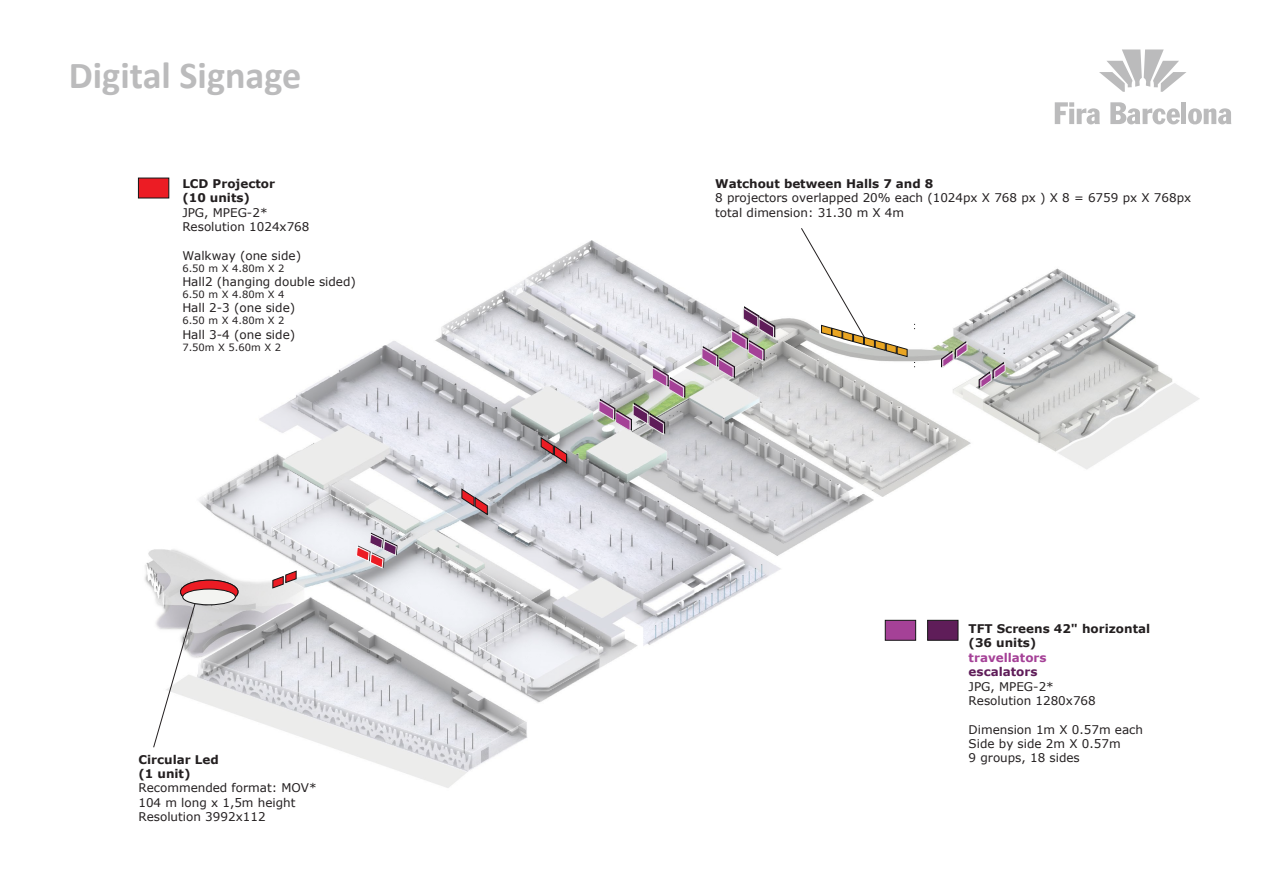
<style>
.page{position:relative;width:1263px;height:893px;background:#fff}
.page>*{position:absolute;margin:0;border:0;box-sizing:border-box;transform-origin:0 0}
.t1{font:700 38.25px "Calibri";color:#bbbbbc}
.t2{font:12px/14.4px "Verdana";color:#231f20}
.t3{font:700 12px/14.4px "Verdana";color:#231f20}
.t4{font:700 12px "Verdana";color:#a54197}
.t5{font:700 12px "Verdana";color:#5f1d59}
.t6{font:9.9px "Verdana";color:#231f20}
</style>
<div class="page">
<img style="left:137px;top:102px;width:1063px;height:686px">
<svg style="left:1099px;top:49px;width:87px;height:43px"></svg>
<svg style="left:1055px;top:102px;width:45px;height:22px"></svg>
<svg style="left:1110px;top:102px;width:70px;height:22px"></svg>
<div style="left:1181px;top:102px;width:5px;height:22px;background:#bbbbbc"></div>
<svg style="left:1188px;top:108px;width:43px;height:16px"></svg>
<svg style="left:273px;top:571px;width:23px;height:17px"></svg>
<div style="left:138px;top:178px;width:31px;height:20px;background:#ec1c24"></div>
<div style="left:927px;top:620px;width:31px;height:20px;background:#5f1d59;border:1px solid #141415"></div>
<div style="left:885px;top:620px;width:31px;height:20px;background:#a54197;border:1px solid #141415"></div>
<svg style="left:941px;top:341px;width:27px;height:28px"></svg>
<svg style="left:979px;top:362px;width:27px;height:27px"></svg>
<svg style="left:153px;top:603px;width:43px;height:145px"></svg>
<svg style="left:462px;top:489px;width:25px;height:25px"></svg>
<svg style="left:541px;top:438px;width:26px;height:25px"></svg>
<svg style="left:356px;top:533px;width:41px;height:36px"></svg>
<svg style="left:701px;top:307px;width:74px;height:72px;background:#bcb0b8"></svg>
<svg style="left:598px;top:366px;width:87px;height:70px;background:#b6aeb2"></svg>
<svg style="left:800px;top:227px;width:107px;height:130px"></svg>
<svg style="left:181px;top:580px;width:57px;height:24px"></svg>
<div style="left:181px;top:580px;width:57px;height:24px;border:1px solid #141415;border-radius:50%"></div>
<div style="left:183px;top:589px;width:52px;height:16px;background:#f3f4f1;border-radius:50%"></div>
<div style="left:183px;top:589px;width:52px;height:16px;border:1px solid #141415;border-radius:50%"></div>
<h1 class="t1" style="left:69px;top:51px;width:234px">Digital Signage</h1>
<p class="t3" style="left:182px;top:176px;width:94px">LCD Projector (10 units)</p>
<p class="t2" style="left:182px;top:205px;width:129px">JPG, MPEG-2*<br>Resolution 1024x768</p>
<p class="t2" style="left:182px;top:248px;width:120px">Walkway (one side)</p>
<p class="t6" style="left:182px;top:261px;width:104px">6.50 m X 4.80m X 2</p>
<p class="t2" style="left:182px;top:274px;width:175px">Hall2 (hanging double sided)</p>
<p class="t6" style="left:182px;top:288px;width:104px">6.50 m X 4.80m X 4</p>
<p class="t2" style="left:182px;top:301px;width:114px">Hall 2-3 (one side)</p>
<p class="t6" style="left:182px;top:314px;width:104px">6.50 m X 4.80m X 2</p>
<p class="t2" style="left:182px;top:327px;width:114px">Hall 3-4 (one side)</p>
<p class="t6" style="left:182px;top:340px;width:100px">7.50m X 5.60m X 2</p>
<p class="t3" style="left:138px;top:752px;width:82px">Circular Led (1 unit)</p>
<p class="t2" style="left:138px;top:780px;width:180px">Recommended format: MOV*<br>104 m long x 1,5m height<br>Resolution 3992x112</p>
<p class="t3" style="left:715px;top:176px;width:220px">Watchout between Halls 7 and 8</p>
<p class="t2" style="left:715px;top:191px;width:477px">8 projectors overlapped 20% each (1024px X 768 px ) X 8 = 6759 px X 768px total dimension: 31.30 m X 4m</p>
<p class="t3" style="left:969px;top:621px;width:183px">TFT Screens 42" horizontal (36 units)</p>
<p class="t4" style="left:969px;top:649px;width:80px">travellators</p>
<p class="t5" style="left:969px;top:663px;width:70px">escalators</p>
<p class="t2" style="left:969px;top:679px;width:129px">JPG, MPEG-2*<br>Resolution 1280x768</p>
<p class="t2" style="left:969px;top:722px;width:176px">Dimension 1m X 0.57m each<br>Side by side 2m X 0.57m<br>9 groups, 18 sides</p>
</div>
